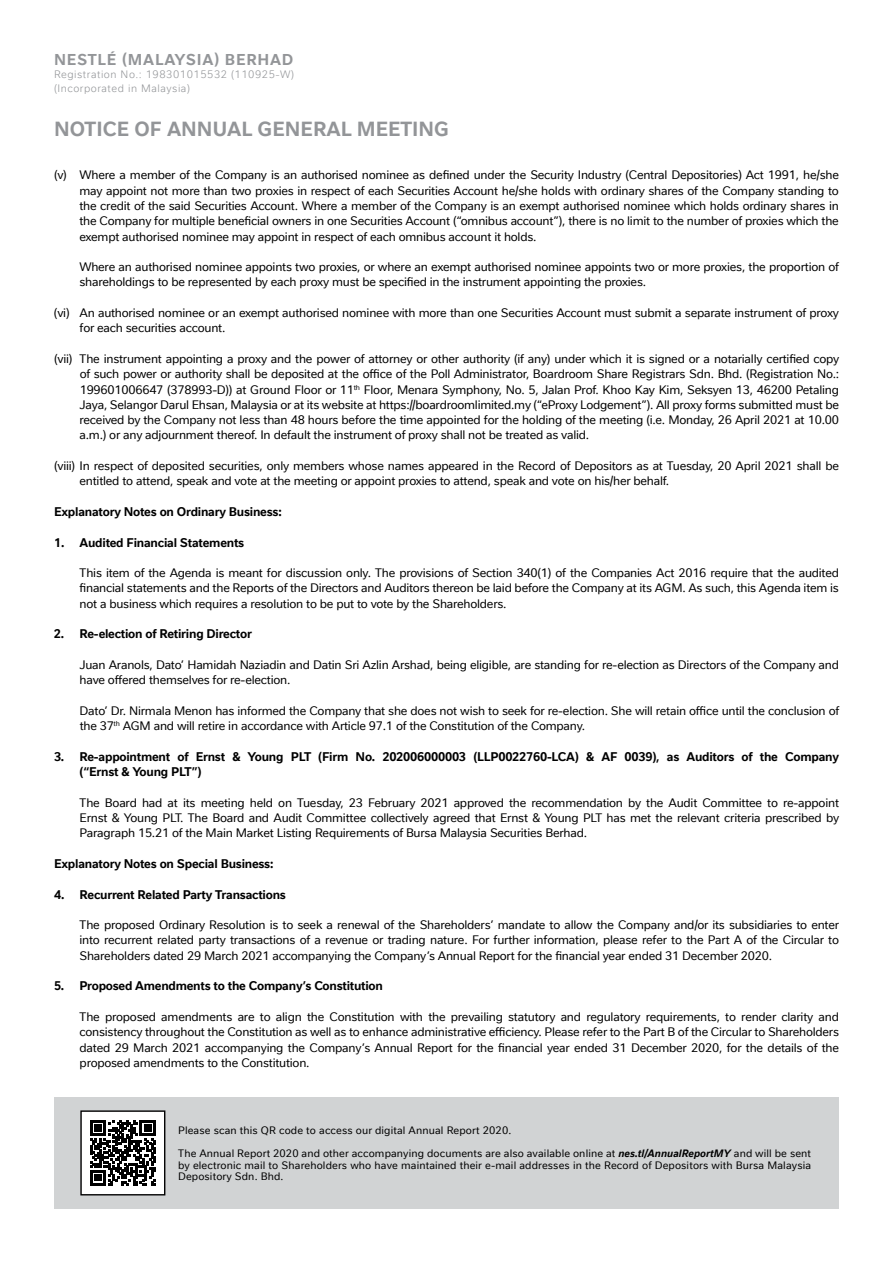
<style>
.page{position:relative;width:893px;height:1263px;background:#fff}
.page>*{position:absolute;margin:0;border:0;box-sizing:border-box;transform-origin:0 0}
.t1{font:700 19.5px "Nestle Text TF";color:#939598}
.t2{font:700 15px "Nestle Text TF";letter-spacing:.05em;color:#939598}
.t3{font:12px/15.3px "Nestle Text TF";letter-spacing:-.02em;color:#000;text-align:justify}
.t4{font:700 12px/15.3px "Nestle Text TF";letter-spacing:-.02em;color:#000}
.t5{font:10.5px/11.6px "Nestle Text TF";letter-spacing:.01em;color:#000;text-align:justify}
.t6{font:300 10.5px/13.5px "Nestle Text TF";letter-spacing:.05em;color:#939598}
.s1{font-weight:700;font-style:italic;font-size:10.2px}
</style>
<div class="page">
<div style="left:54px;top:1097px;width:785px;height:112px;background:#d1d3d4"></div>
<div style="left:81px;top:1111px;width:84px;height:84px;background:#fff"></div>
<svg style="left:90px;top:1120px;width:66px;height:66px"></svg>
<div style="left:80px;top:1110px;width:85px;height:85px;border:1px solid #000"></div>
<p class="t2" style="left:54px;top:48px;width:241px">NESTLÉ (MALAYSIA) BERHAD</p>
<p class="t6" style="left:54px;top:67px;width:242px">Registration No.: 198301015532 (110925-W) (Incorporated in Malaysia)</p>
<h1 class="t1" style="left:54px;top:115px;width:397px">NOTICE OF ANNUAL GENERAL MEETING</h1>
<p class="t3" style="left:79px;top:167px;width:761px;text-indent:-25px">(v) Where a member of the Company is an authorised nominee as defined under the Security Industry (Central Depositories) Act 1991, he/she may appoint not more than two proxies in respect of each Securities Account he/she holds with ordinary shares of the Company standing to the credit of the said Securities Account. Where a member of the Company is an exempt authorised nominee which holds ordinary shares in the Company for multiple beneficial owners in one Securities Account (“omnibus account”), there is no limit to the number of proxies which the exempt authorised nominee may appoint in respect of each omnibus account it holds.</p>
<p class="t3" style="left:79px;top:259px;width:761px">Where an authorised nominee appoints two proxies, or where an exempt authorised nominee appoints two or more proxies, the proportion of shareholdings to be represented by each proxy must be specified in the instrument appointing the proxies.</p>
<p class="t3" style="left:80px;top:304px;width:761px;text-indent:-26px">(vi) An authorised nominee or an exempt authorised nominee with more than one Securities Account must submit a separate instrument of proxy for each securities account.</p>
<p class="t3" style="left:79px;top:350px;width:761px;text-indent:-25px">(vii) The instrument appointing a proxy and the power of attorney or other authority (if any) under which it is signed or a notarially certified copy of such power or authority shall be deposited at the office of the Poll Administrator, Boardroom Share Registrars Sdn. Bhd. (Registration No.:<br>199601006647 (378993-D)) at Ground Floor or 11<sup>th</sup> Floor, Menara Symphony, No. 5, Jalan Prof. Khoo Kay Kim, Seksyen 13, 46200 Petaling Jaya, Selangor Darul Ehsan, Malaysia or at its website at https://boardroomlimited.my (“eProxy Lodgement”). All proxy forms submitted must be received by the Company not less than 48 hours before the time appointed for the holding of the meeting (i.e. Monday, 26 April 2021 at 10.00 a.m.) or any adjournment thereof. In default the instrument of proxy shall not be treated as valid.</p>
<p class="t3" style="left:80px;top:457px;width:761px;text-indent:-26px">(viii) In respect of deposited securities, only members whose names appeared in the Record of Depositors as at Tuesday, 20 April 2021 shall be entitled to attend, speak and vote at the meeting or appoint proxies to attend, speak and vote on his/her behalf.</p>
<p class="t4" style="left:54px;top:503px;width:229px">Explanatory Notes on Ordinary Business:</p>
<p class="t4" style="left:54px;top:534px;width:192px">1. Audited Financial Statements</p>
<p class="t3" style="left:79px;top:565px;width:761px">This item of the Agenda is meant for discussion only. The provisions of Section 340(1) of the Companies Act 2016 require that the audited financial statements and the Reports of the Directors and Auditors thereon be laid before the Company at its AGM. As such, this Agenda item is not a business which requires a resolution to be put to vote by the Shareholders.</p>
<p class="t4" style="left:54px;top:626px;width:200px">2. Re-election of Retiring Director</p>
<p class="t3" style="left:79px;top:656px;width:761px">Juan Aranols, Dato’ Hamidah Naziadin and Datin Sri Azlin Arshad, being eligible, are standing for re-election as Directors of the Company and have offered themselves for re-election.</p>
<p class="t3" style="left:80px;top:702px;width:761px">Dato’ Dr. Nirmala Menon has informed the Company that she does not wish to seek for re-election. She will retain office until the conclusion of the 37<sup>th</sup> AGM and will retire in accordance with Article 97.1 of the Constitution of the Company.</p>
<p class="t4" style="left:80px;top:748px;width:761px;text-indent:-26px">3. Re-appointment of Ernst &amp; Young PLT (Firm No. 202006000003 (LLP0022760-LCA) &amp; AF 0039), as Auditors of the Company (“Ernst &amp; Young PLT”)</p>
<p class="t3" style="left:80px;top:794px;width:761px">The Board had at its meeting held on Tuesday, 23 February 2021 approved the recommendation by the Audit Committee to re-appoint Ernst &amp; Young PLT. The Board and Audit Committee collectively agreed that Ernst &amp; Young PLT has met the relevant criteria prescribed by Paragraph 15.21 of the Main Market Listing Requirements of Bursa Malaysia Securities Berhad.</p>
<p class="t4" style="left:54px;top:855px;width:221px">Explanatory Notes on Special Business:</p>
<p class="t4" style="left:54px;top:886px;width:233px">4. Recurrent Related Party Transactions</p>
<p class="t3" style="left:80px;top:916px;width:761px">The proposed Ordinary Resolution is to seek a renewal of the Shareholders’ mandate to allow the Company and/or its subsidiaries to enter into recurrent related party transactions of a revenue or trading nature. For further information, please refer to the Part A of the Circular to Shareholders dated 29 March 2021 accompanying the Company’s Annual Report for the financial year ended 31 December 2020.</p>
<p class="t4" style="left:54px;top:977px;width:330px">5. Proposed Amendments to the Company’s Constitution</p>
<p class="t3" style="left:79px;top:1008px;width:761px">The proposed amendments are to align the Constitution with the prevailing statutory and regulatory requirements, to render clarity and consistency throughout the Constitution as well as to enhance administrative efficiency. Please refer to the Part B of the Circular to Shareholders dated 29 March 2021 accompanying the Company’s Annual Report for the financial year ended 31 December 2020, for the details of the proposed amendments to the Constitution.</p>
<p class="t5" style="left:178px;top:1124px;width:335px">Please scan this QR code to access our digital Annual Report 2020.</p>
<p class="t5" style="left:178px;top:1147px;width:634px">The Annual Report 2020 and other accompanying documents are also available online at <span class="s1">nes.tl/AnnualReportMY</span> and will be sent by electronic mail to Shareholders who have maintained their e-mail addresses in the Record of Depositors with Bursa Malaysia Depository Sdn. Bhd.</p>
</div>
